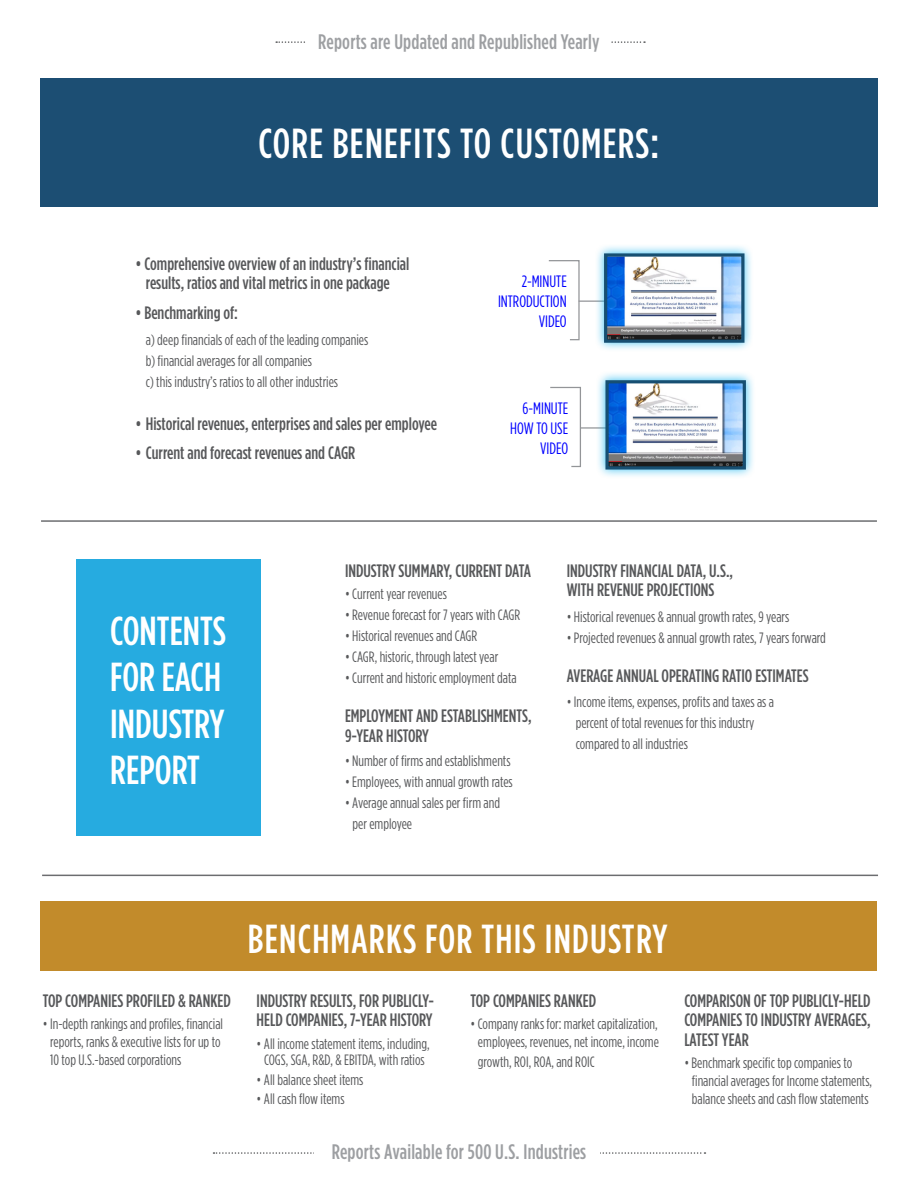
<style>
.page{position:relative;width:918px;height:1188px;background:#fff}
.page>*{position:absolute;margin:0;border:0;box-sizing:border-box;transform-origin:0 0}
.t1{font:500 42px "Gotham Condensed";letter-spacing:.03em;color:#fff}
.t2{font:500 40.5px "Gotham Condensed";color:#fff}
.t3{font:500 40.5px "Gotham Condensed";letter-spacing:.03em;color:#fff}
.t4{font:500 21px "Gotham Condensed";letter-spacing:.01em;color:#9d9fa2}
.t5{font:500 18px/19.5px "Gotham Condensed";color:#57585a;text-align:center}
.t6{font:16.5px/20px "Gotham Condensed";color:#00f;text-align:right}
.t7{font:15px/18px "Gotham Condensed";color:#57585a}
</style>
<div class="page">
<div style="left:40px;top:78px;width:838px;height:128px;background:#1c4e73"></div>
<hr style="left:41px;top:520px;width:836px;height:2px;background:#6c6d70">
<hr style="left:42px;top:875px;width:836px;height:1px;background:#6c6d70">
<svg style="left:548px;top:260px;width:32px;height:81px"></svg>
<hr style="left:579px;top:301px;width:38px;height:1px;background:#939598">
<div style="left:594px;top:244px;width:160px;height:109px;background:#00aeef;opacity:.75"></div>
<img style="left:608px;top:257px;width:132px;height:82px">
<div style="left:604px;top:253px;width:140px;height:90px;border:3px solid #174f72"></div>
<svg style="left:550px;top:386px;width:31px;height:82px"></svg>
<hr style="left:580px;top:427px;width:39px;height:2px;background:#939598">
<div style="left:77px;top:559px;width:184px;height:277px;background:#26abe0"></div>
<div style="left:596px;top:370px;width:159px;height:109px;background:#00aeef;opacity:.75"></div>
<img style="left:609px;top:384px;width:133px;height:82px">
<div style="left:605px;top:380px;width:141px;height:90px;border:3px solid #174f72"></div>
<div style="left:40px;top:901px;width:838px;height:70px;background:#c28b2b"></div>
<svg style="left:276px;top:41px;width:369px;height:2px"></svg>
<div style="left:307px;top:37px;width:304px;height:9px;background:#fff"></div>
<svg style="left:214px;top:1152px;width:491px;height:2px"></svg>
<div style="left:314px;top:1148px;width:285px;height:9px;background:#fff"></div>
<p class="t4" style="left:318px;top:30px;width:283px">Reports are Updated and Republished Yearly</p>
<p class="t1" style="left:259px;top:120px;width:402px">CORE BENEFITS TO CUSTOMERS:</p>
<p class="t5" style="left:135px;top:253px;width:275px">• Comprehensive overview of an industry’s financial results, ratios and vital metrics in one package</p>
<p class="t5" style="left:135px;top:303px;width:104px">• Benchmarking of:</p>
<p class="t7" style="left:146px;top:330px;width:224px">a) deep financials of each of the leading companies</p>
<p class="t7" style="left:146px;top:351px;width:168px">b) financial averages for all companies</p>
<p class="t7" style="left:146px;top:372px;width:194px">c) this industry’s ratios to all other industries</p>
<p class="t5" style="left:135px;top:413px;width:303px">• Historical revenues, enterprises and sales per employee</p>
<p class="t5" style="left:135px;top:442px;width:221px">• Current and forecast revenues and CAGR</p>
<p class="t6" style="left:522px;top:271px;width:46px">2-MINUTE</p>
<p class="t6" style="left:498px;top:291px;width:70px">INTRODUCTION<br>VIDEO</p>
<p class="t6" style="left:523px;top:398px;width:47px">6-MINUTE</p>
<p class="t6" style="left:510px;top:418px;width:59px">HOW TO USE</p>
<p class="t6" style="left:540px;top:438px;width:30px">VIDEO</p>
<p class="t2" style="left:110px;top:608px;width:117px">CONTENTS</p>
<p class="t2" style="left:110px;top:655px;width:112px">FOR EACH</p>
<p class="t2" style="left:110px;top:701px;width:116px">INDUSTRY</p>
<p class="t2" style="left:110px;top:748px;width:91px">REPORT</p>
<p class="t5" style="left:345px;top:560px;width:188px">INDUSTRY SUMMARY, CURRENT DATA</p>
<p class="t7" style="left:345px;top:585px;width:104px">• Current year revenues</p>
<p class="t7" style="left:345px;top:606px;width:177px">• Revenue forecast for 7 years with CAGR</p>
<p class="t7" style="left:345px;top:627px;width:134px">• Historical revenues and CAGR</p>
<p class="t7" style="left:345px;top:648px;width:155px">• CAGR, historic, through latest year</p>
<p class="t7" style="left:345px;top:669px;width:173px">• Current and historic employment data</p>
<p class="t5" style="left:345px;top:706px;width:188px">EMPLOYMENT AND ESTABLISHMENTS,</p>
<p class="t5" style="left:345px;top:725px;width:86px">9-YEAR HISTORY</p>
<p class="t7" style="left:345px;top:751px;width:167px">• Number of firms and establishments</p>
<p class="t7" style="left:345px;top:772px;width:169px">• Employees, with annual growth rates</p>
<p class="t7" style="left:345px;top:793px;width:157px">• Average annual sales per firm and</p>
<p class="t7" style="left:352px;top:814px;width:61px">per employee</p>
<p class="t5" style="left:567px;top:560px;width:168px">INDUSTRY FINANCIAL DATA, U.S.,</p>
<p class="t5" style="left:567px;top:580px;width:149px">WITH REVENUE PROJECTIONS</p>
<p class="t7" style="left:567px;top:607px;width:224px">• Historical revenues &amp; annual growth rates, 9 years</p>
<p class="t7" style="left:567px;top:628px;width:261px">• Projected revenues &amp; annual growth rates, 7 years forward</p>
<p class="t5" style="left:567px;top:665px;width:244px">AVERAGE ANNUAL OPERATING RATIO ESTIMATES</p>
<p class="t7" style="left:576px;top:691px;width:200px;line-height:21px;text-indent:-9px">• Income items, expenses, profits and taxes as a percent of total revenues for this industry compared to all industries</p>
<p class="t5" style="left:43px;top:990px;width:190px">TOP COMPANIES PROFILED &amp; RANKED</p>
<p class="t7" style="left:50px;top:1015px;width:174px;text-indent:-8px">• In-depth rankings and profiles, financial reports, ranks &amp; executive lists for up to<br>10 top U.S.-based corporations</p>
<p class="t3" style="left:248px;top:916px;width:421px">BENCHMARKS FOR THIS INDUSTRY</p>
<p class="t5" style="left:257px;top:990px;width:179px;text-align:left">INDUSTRY RESULTS, FOR PUBLICLY-<br>HELD COMPANIES, 7-YEAR HISTORY</p>
<p class="t7" style="left:257px;top:1035px;width:175px;line-height:16.5px;text-align:center">• All income statement items, including,<br>COGS, SGA, R&amp;D, &amp; EBITDA, with ratios</p>
<p class="t7" style="left:257px;top:1070px;width:108px">• All balance sheet items</p>
<p class="t7" style="left:257px;top:1090px;width:89px">• All cash flow items</p>
<p class="t5" style="left:470px;top:990px;width:127px">TOP COMPANIES RANKED</p>
<p class="t7" style="left:470px;top:1015px;width:190px;text-align:center">• Company ranks for: market capitalization, employees, revenues, net income, income</p>
<p class="t7" style="left:478px;top:1052px;width:118px">growth, ROI, ROA, and ROIC</p>
<p class="t4" style="left:332px;top:1140px;width:256px">Reports Available for 500 U.S. Industries</p>
<p class="t5" style="left:684px;top:990px;width:188px;text-align:justify">COMPARISON OF TOP PUBLICLY-HELD COMPANIES TO INDUSTRY AVERAGES, LATEST YEAR</p>
<p class="t7" style="left:692px;top:1054px;width:182px;text-indent:-8px">• Benchmark specific top companies to financial averages for Income statements, balance sheets and cash flow statements</p>
</div>
